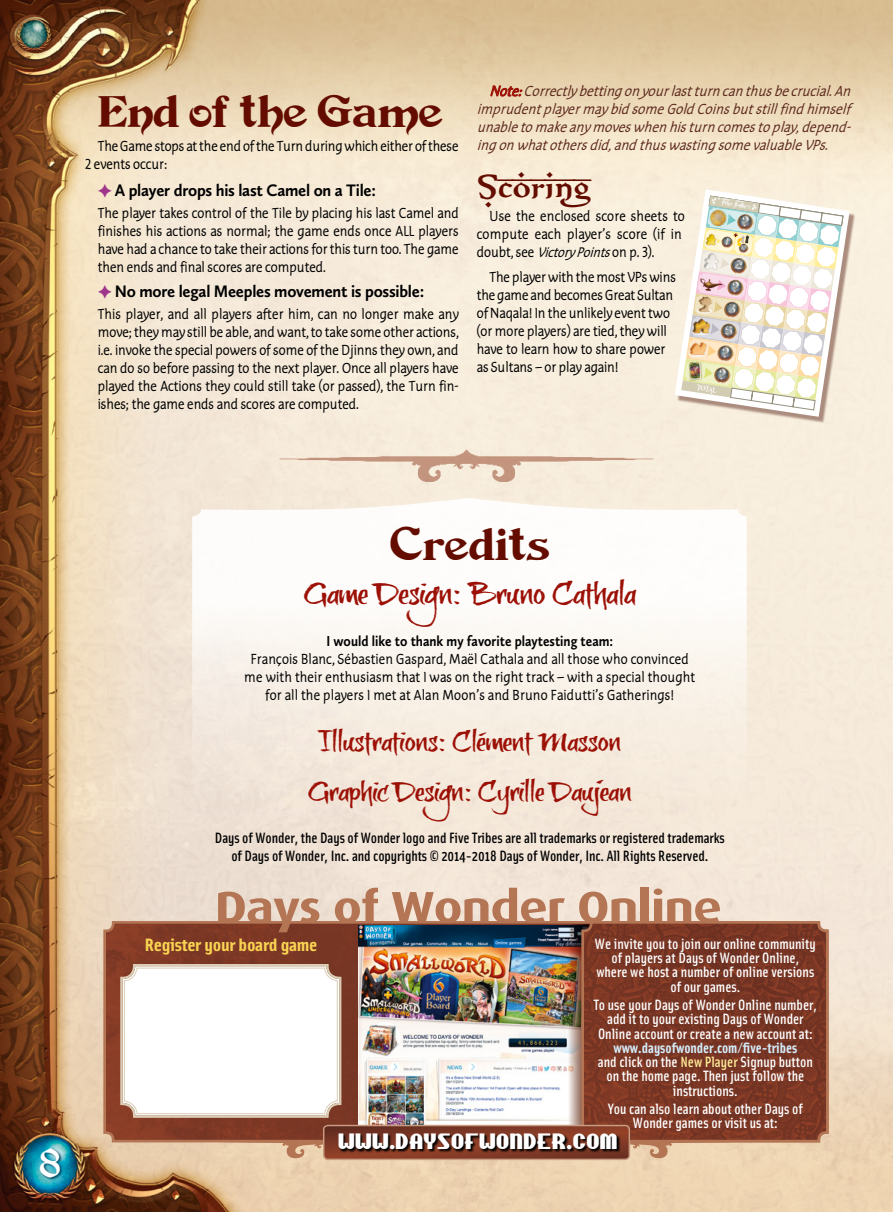
<style>
.page{position:relative;width:893px;height:1212px;background:#fff}
.page>*{position:absolute;margin:0;border:0;box-sizing:border-box;transform-origin:0 0}
.t1{font:700 44.7px "Dax";letter-spacing:-.025em;color:#b47555;scale:1.18 1}
.t2{font:42px "Devinne Swash";letter-spacing:-.015em;color:#640c00}
.t3{font:37.5px "Vinque";color:#fff}
.t4{font:33px "XXIIARABIAN ONENIGHTSTAND Bold";letter-spacing:-.005em;color:#640c00;scale:1.15 1}
.t5{font:30px "brushtip Texe";letter-spacing:-.015em;color:#9c1006;scale:1.25 1}
.t6{font:27px/50.2px "brushtip Texe";letter-spacing:-.015em;color:#9c1006;text-align:center;scale:1.25 1}
.t7{font:18.75px "Chippewa Falls NF";letter-spacing:.025em;color:#fff;scale:1.05 1}
.t8{font:700 18px "Solex OT";letter-spacing:-.015em;color:#f9d352;scale:1.15 1}
.t9{font:700 17.25px "Calluna Sans";letter-spacing:-.015em;color:#000;scale:.95 1}
.t10{font:15px/18px "Edifice Classic";letter-spacing:-.015em;color:#000;scale:.88 1}
.t11{font:500 15px/14.2px "Solex OT";color:#fff;text-align:center}
.t12{font:italic 15px/18px "Edifice Classic";color:#5d291e;text-align:justify;scale:.9 1}
.t13{font:500 15px/18px "Solex OT";letter-spacing:-.005em;color:#000;text-align:center}
.t14{font:700 15px "Calluna Sans";color:#000;scale:.88 1}
.t15{font:7.35px "XXIIARABIAN ONENIGHTSTAND Bold";color:#fff}
.s1{color:#9f368b}
.s2{color:#9c1006}
.s3{font-style:italic;font-size:14.25px}
.s4{font-weight:700;color:#d4edfc}
.s5{color:#ffed99}
</style>
<div class="page">
<img style="left:0;top:0;width:893px;height:1212px">
<svg style="left:40px;top:1148px;width:23px;height:32px"></svg>
<img style="left:280px;top:448px;width:374px;height:33px">
<div style="left:677px;top:192px;width:179px;height:231px;background:#5d291e;opacity:.5"></div>
<img style="left:675px;top:189px;width:175px;height:228px">
<svg style="left:192px;top:498px;width:555px;height:361px"></svg>
<svg style="left:102px;top:920px;width:478px;height:224px;background:#894732"></svg>
<img style="left:358px;top:925px;width:209px;height:200px">
<svg style="left:119px;top:963px;width:224px;height:156px"></svg>
<div style="left:124px;top:968px;width:214px;height:146px;border:1px solid #dacdb4;border-radius:13px"></div>
<img style="left:567px;top:925px;width:13px;height:200px">
<svg style="left:580px;top:920px;width:250px;height:224px;background:#7d3b28"></svg>
<svg style="left:180px;top:1125px;width:594px;height:34px;background:#a77157"></svg>
<div style="left:323px;top:1125px;width:307px;height:35px;border:2px solid #c99c81;border-radius:4px"></div>
<svg style="left:338px;top:1133px;width:282px;height:20px;background:#441e13"></svg>
<svg style="left:490px;top:85px;width:32px;height:15px"></svg>
<h2 class="t2" style="left:98px;top:85px;width:347px">End of the Game</h2>
<p class="t10" style="left:85px;top:137px;width:426px;text-indent:13px">The Game stops at the end of the Turn during which either of these<br>2 events occur:</p>
<p class="t9" style="left:98px;top:179px;width:294px"><span class="s1">✦</span> A player drops his last Camel on a Tile:</p>
<p class="t10" style="left:98px;top:204px;width:412px;text-align:justify">The player takes control of the Tile by placing his last Camel and finishes his actions as normal; the game ends once ALL players have had a chance to take their actions for this turn too. The game then ends and final scores are computed.</p>
<p class="t9" style="left:98px;top:280px;width:345px"><span class="s1">✦</span> No more legal Meeples movement is possible:</p>
<p class="t10" style="left:98px;top:304px;width:412px;text-align:justify">This player, and all players after him, can no longer make any move; they may still be able, and want, to take some other actions, i.e. invoke the special powers of some of the Djinns they own, and can do so before passing to the next player. Once all players have played the Actions they could still take (or passed), the Turn fin&shy;ishes; the game ends and scores are computed.</p>
<p class="t12" style="left:477px;top:81px;width:424px;text-indent:13px"><span class="s2">Note:</span>Correctlybettingonyourlastturncanthusbecrucial.An imprudentplayermaybidsomeGoldCoinsbutstillfindhimself unabletomakeanymoveswhenhisturncomestoplay,depend&shy;ingonwhatothersdid,andthuswastingsomevaluableVPs.</p>
<h3 class="t4" style="left:477px;top:165px;width:100px">Scoring</h3>
<p class="t10" style="left:477px;top:207px;width:238px;text-indent:13px">Use the enclosed score sheets to compute each player’s score (if in d o u b t , s e e <span class="s3">VictoryPoints</span>o n p . 3 ) .</p>
<p class="t10" style="left:477px;top:267px;width:228px;text-indent:13px">The player with the most VPs wins the game and becomes Great Sultan of Naqala! In the unlikely event two (or more players) are tied, they will have to learn how to share power as Sultans – or play again!</p>
<p class="t15" style="left:697px;top:383px;width:22px;rotate:9deg">TOTAL</p>
<h3 class="t3" style="left:39px;top:1139px;width:23px">8</h3>
<h2 class="t2" style="left:390px;top:518px;width:162px">Credits</h2>
<h3 class="t5" style="left:303px;top:575px;width:268px">Game Design: Bruno Cathala</h3>
<p class="t14" style="left:326px;top:631px;width:327px">I would like to thank my favorite playtesting team:</p>
<p class="t10" style="left:244px;top:649px;width:514px;text-align:center">François Blanc, Sébastien Gaspard, Maël Cathala and all those who convinced me with their enthusiasm that I was on the right track – with a special thought for all the players I met at Alan Moon’s and Bruno Faidutti’s Gatherings!</p>
<h3 class="t6" style="left:308px;top:716px;width:261px">Illustrations: Clément Masson<br>Graphic Design: Cyrille Daujean</h3>
<p class="t13" style="left:215px;top:828px;width:512px">Days of Wonder, the Days of Wonder logo and Five Tribes are all trademarks or registered trademarks of Days of Wonder, Inc. and copyrights © 2014-2018 Days of Wonder, Inc. All Rights Reserved.</p>
<h1 class="t1" style="left:215px;top:882px;width:432px">Days of Wonder Online--</h1>
<p class="t11" style="left:595px;top:936px;width:222px">We invite you to join our online community of players at Days of Wonder Online, where we host a number of online versions of our games.</p>
<p class="t11" style="left:594px;top:997px;width:225px">To use your Days of Wonder Online number, add it to your existing Days of Wonder<br>Online account or create a new account at:</p>
<p class="t11" style="left:598px;top:1040px;width:217px"><span class="s4">www.daysofwonder.com/five-tribes<br></span>and click on the <span class="s5">New Player</span> Signup button on the home page. Then just follow the instructions.</p>
<p class="t11" style="left:608px;top:1101px;width:197px">You can also learn about other Days of<br>Wonder games or visit us at:</p>
<p class="t8" style="left:144px;top:933px;width:152px">Register your board game</p>
<p class="t7" style="left:338px;top:1128px;width:267px">WWW.DAYSOFWONDER.COM</p>
</div>
